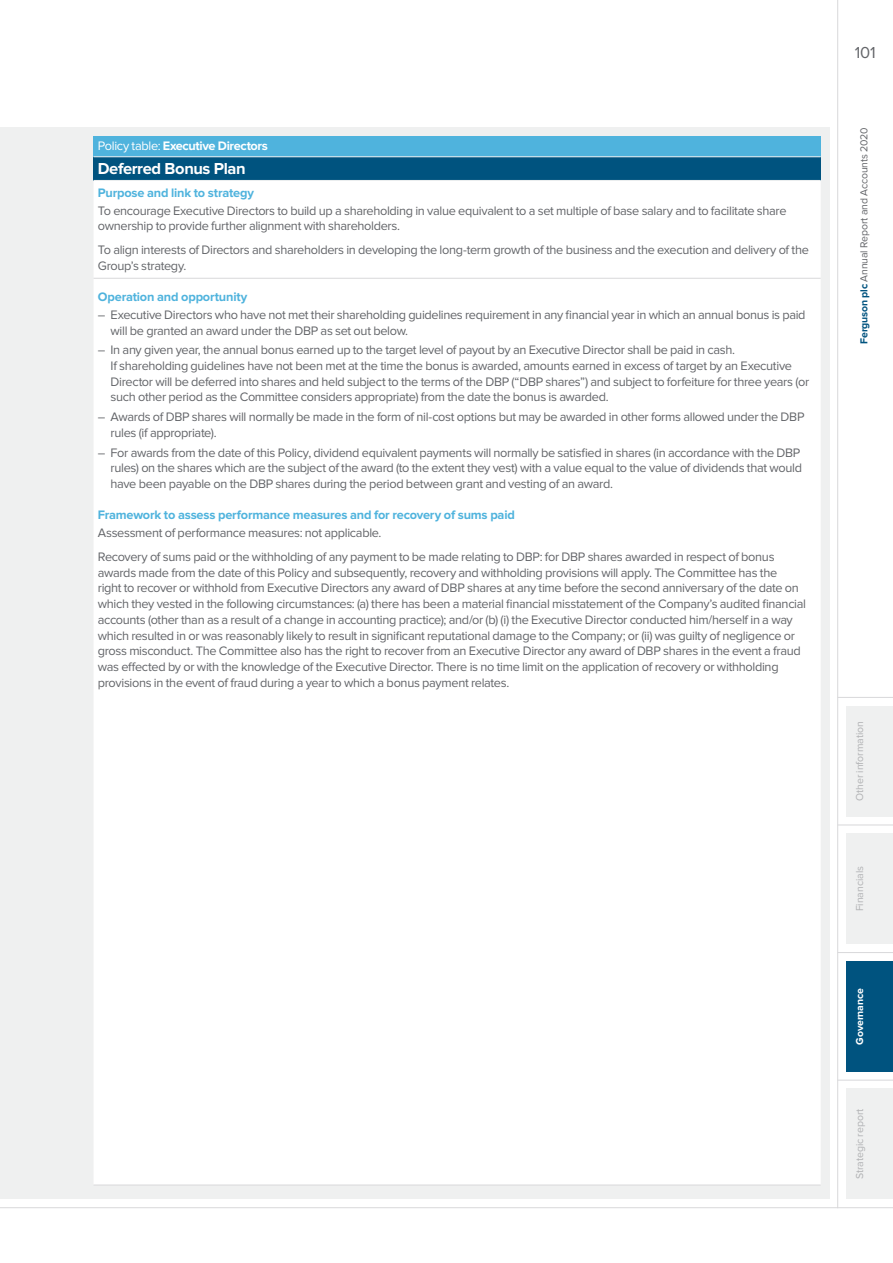
<style>
.page{position:relative;width:893px;height:1263px;background:#fff}
.page>*{position:absolute;margin:0;border:0;box-sizing:border-box;transform-origin:0 0}
.t1{font:700 16.5px "Proxima Nova";letter-spacing:-.025em;color:#fff}
.t2{font:16.5px "Proxima Nova";color:#636569}
.t3{font:12.75px/15.8px "Proxima Nova";letter-spacing:-.025em;color:#636569}
.t4{font:700 12.75px "Proxima Nova";letter-spacing:-.015em;color:#4fb3dd}
.t5{font:700 12.75px "Proxima Nova";letter-spacing:-.025em;color:#fff}
.t6{font:10.5px "Proxima Nova";letter-spacing:-.005em;color:#b1b2b4}
.t7{font:10.5px "Proxima Nova";letter-spacing:-.01em;color:#636569}
.t8{font:700 10.5px "Proxima Nova";letter-spacing:-.01em;color:#fff}
.s1{font-weight:400}
.s2{font-weight:700;color:#00537f}
</style>
<div class="page">
<hr style="left:0;top:1207px;width:893px;height:1px;background:#d8d8da">
<hr style="left:837px;top:0;width:1px;height:1208px;background:#d8d8da">
<hr style="left:838px;top:1080px;width:55px;height:1px;background:#d8d8da">
<hr style="left:838px;top:952px;width:55px;height:1px;background:#d8d8da">
<hr style="left:838px;top:825px;width:55px;height:1px;background:#d8d8da">
<hr style="left:838px;top:697px;width:55px;height:1px;background:#d8d8da">
<div style="left:0;top:128px;width:829px;height:1071px;background:#eff0f0"></div>
<div style="left:94px;top:136px;width:727px;height:21px;background:#4fb3dd"></div>
<div style="left:94px;top:157px;width:727px;height:23px;background:#00537f"></div>
<div style="left:94px;top:181px;width:727px;height:1003px;background:#fff"></div>
<hr style="left:94px;top:156px;width:727px;height:1px;background:#eff0f0">
<hr style="left:94px;top:278px;width:727px;height:1px;background:#d8d8da">
<hr style="left:94px;top:1184px;width:727px;height:1px;background:#d8d8da">
<div style="left:846px;top:706px;width:47px;height:110px;background:#eff0f0"></div>
<div style="left:846px;top:833px;width:47px;height:111px;background:#eff0f0"></div>
<div style="left:846px;top:1089px;width:47px;height:110px;background:#eff0f0"></div>
<div style="left:846px;top:961px;width:47px;height:110px;background:#00537f"></div>
<p class="t5" style="left:98px;top:140px;width:172px"><span class="s1">Policy table:</span> Executive Directors</p>
<p class="t1" style="left:98px;top:161px;width:149px">Deferred Bonus Plan</p>
<p class="t4" style="left:98px;top:187px;width:158px">Purpose and link to strategy</p>
<p class="t3" style="left:98px;top:203px;width:690px">To encourage Executive Directors to build up a shareholding in value equivalent to a set multiple of base salary and to facilitate share ownership to provide further alignment with shareholders.</p>
<p class="t3" style="left:98px;top:242px;width:713px">To align interests of Directors and shareholders in developing the long-term growth of the business and the execution and delivery of the<br>Group’s strategy.</p>
<p class="t4" style="left:98px;top:291px;width:151px">Operation and opportunity</p>
<p class="t3" style="left:111px;top:307px;width:697px;text-indent:-13px">– Executive Directors who have not met their shareholding guidelines requirement in any financial year in which an annual bonus is paid will be granted an award under the DBP as set out below.</p>
<p class="t3" style="left:111px;top:343px;width:700px;text-indent:-13px">– In any given year, the annual bonus earned up to the target level of payout by an Executive Director shall be paid in cash.<br>If shareholding guidelines have not been met at the time the bonus is awarded, amounts earned in excess of target by an Executive Director will be deferred into shares and held subject to the terms of the DBP (“DBP shares”) and subject to forfeiture for three years (or such other period as the Committee considers appropriate) from the date the bonus is awarded.</p>
<p class="t3" style="left:111px;top:410px;width:695px;text-indent:-13px">– Awards of DBP shares will normally be made in the form of nil-cost options but may be awarded in other forms allowed under the DBP rules (if appropriate).</p>
<p class="t3" style="left:111px;top:445px;width:693px;text-indent:-13px">– For awards from the date of this Policy, dividend equivalent payments will normally be satisfied in shares (in accordance with the DBP rules) on the shares which are the subject of the award (to the extent they vest) with a value equal to the value of dividends that would have been payable on the DBP shares during the period between grant and vesting of an award.</p>
<p class="t4" style="left:98px;top:509px;width:419px">Framework to assess performance measures and for recovery of sums paid</p>
<p class="t3" style="left:98px;top:522px;width:678px;line-height:23.7px">Assessment of performance measures: not applicable.<br>Recovery of sums paid or the withholding of any payment to be made relating to DBP: for DBP shares awarded in respect of bonus</p>
<p class="t3" style="left:98px;top:565px;width:710px">awards made from the date of this Policy and subsequently, recovery and withholding provisions will apply. The Committee has the<br>right to recover or withhold from Executive Directors any award of DBP shares at any time before the second anniversary of the date on which they vested in the following circumstances: (a) there has been a material financial misstatement of the Company’s audited financial accounts (other than as a result of a change in accounting practice); and/or (b) (i) the Executive Director conducted him/herself in a way which resulted in or was reasonably likely to result in significant reputational damage to the Company; or (ii) was guilty of negligence or gross misconduct. The Committee also has the right to recover from an Executive Director any award of DBP shares in the event a fraud was effected by or with the knowledge of the Executive Director. There is no time limit on the application of recovery or withholding provisions in the event of fraud during a year to which a bonus payment relates.</p>
<p class="t2" style="left:855px;top:45px;width:22px">101</p>
<p class="t7" style="left:859px;top:344px;width:218px;rotate:-90deg"><span class="s2">Ferguson plc</span> Annual Report and Accounts 2020</p>
<p class="t6" style="left:855px;top:801px;width:81px;rotate:-90deg">Other information</p>
<p class="t6" style="left:855px;top:911px;width:47px;rotate:-90deg">Financials</p>
<p class="t8" style="left:855px;top:1044px;width:58px;rotate:-90deg">Governance</p>
<p class="t6" style="left:855px;top:1179px;width:72px;rotate:-90deg">Strategic report</p>
</div>
